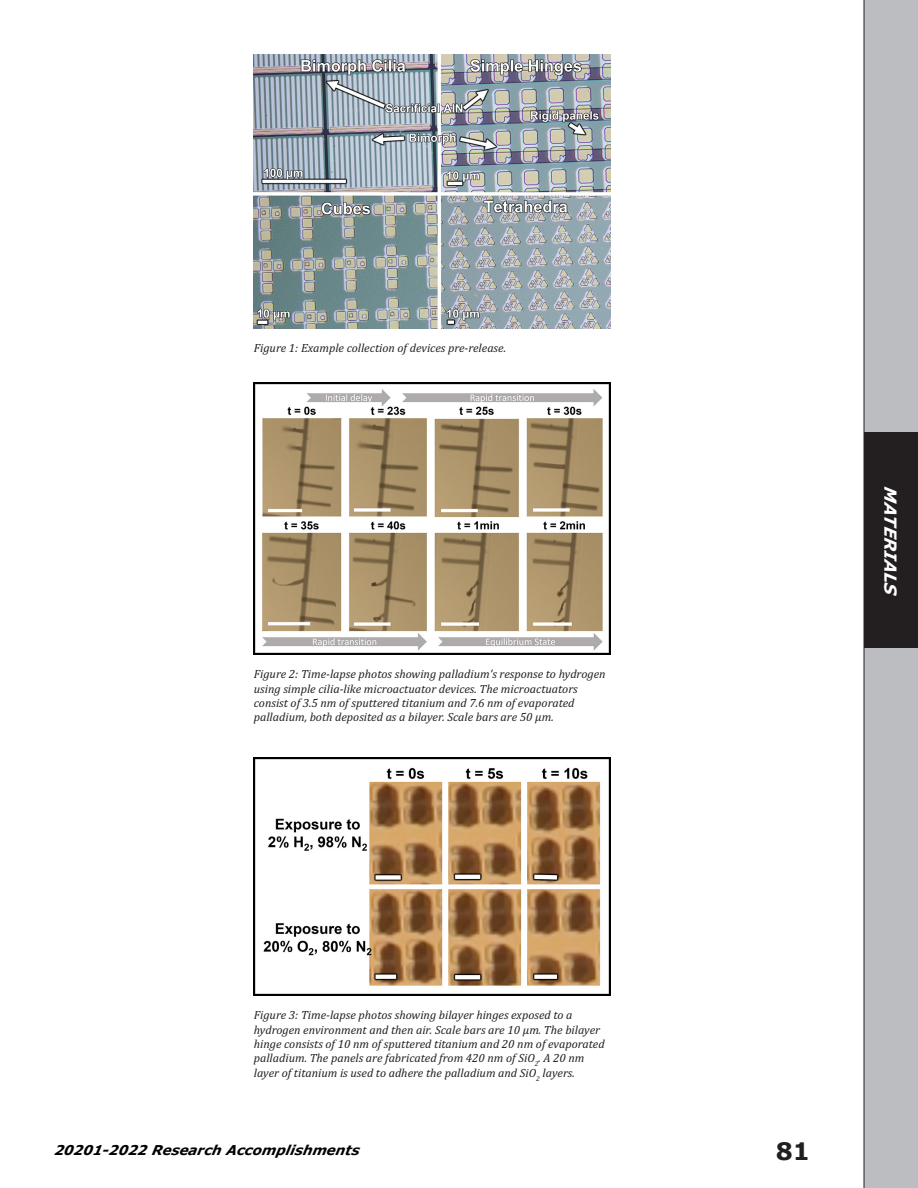
<style>
.page{position:relative;width:918px;height:1188px;background:#fff}
.page>*{position:absolute;margin:0;border:0;box-sizing:border-box;transform-origin:0 0}
.t1{font:700 24px "Verdana";color:#231f20}
.t2{font:italic 700 16.5px "Verdana";color:#fff}
.t3{font:italic 700 13.5px "Verdana";color:#000}
.Captions{font:italic 12px/14.4px "Cambria";color:#231f20}
</style>
<div class="page">
<div style="left:864px;top:0;width:54px;height:1188px;background:#bcbdc0"></div>
<div style="left:864px;top:432px;width:54px;height:216px;background:#231f20"></div>
<img style="left:254px;top:54px;width:356px;height:274px">
<img style="left:254px;top:382px;width:356px;height:272px">
<img style="left:254px;top:757px;width:356px;height:238px">
<p class="Captions" style="left:254px;top:340px;width:254px">Figure 1: Example collection of devices pre-release.</p>
<p class="Captions" style="left:254px;top:666px;width:353px">Figure 2: Time-lapse photos showing palladium’s response to hydrogen using simple cilia-like microactuator devices. The microactuators consist of 3.5 nm of sputtered titanium and 7.6 nm of evaporated palladium, both deposited as a bilayer. Scale bars are 50 µm.</p>
<h2 class="t2" style="left:901px;top:486px;width:113px;rotate:90deg">MATERIALS</h2>
<p class="Captions" style="left:254px;top:1007px;width:352px">Figure 3: Time-lapse photos showing bilayer hinges exposed to a hydrogen environment and then air. Scale bars are 10 µm. The bilayer hinge consists of 10 nm of sputtered titanium and 20 nm of evaporated palladium. The panels are fabricated from 420 nm of SiO<sub>2</sub>. A 20 nm layer of titanium is used to adhere the palladium and SiO<sub>2</sub> layers.</p>
<p class="t3" style="left:54px;top:1141px;width:310px">20201-2022 Research A ccomplishments</p>
<h1 class="t1" style="left:776px;top:1136px;width:36px">81</h1>
</div>
